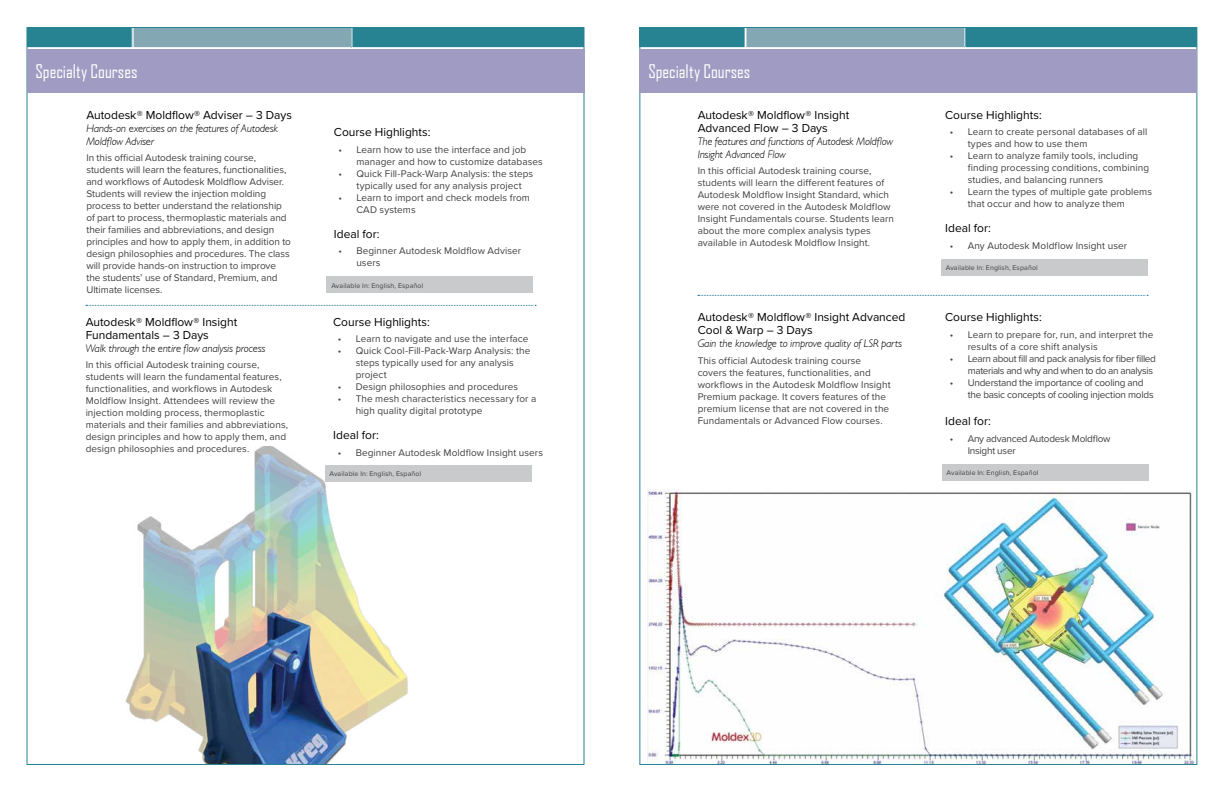
<style>
.page{position:relative;width:1224px;height:792px;background:#fff}
.page>*{position:absolute;margin:0;border:0;box-sizing:border-box;transform-origin:0 0}
.t1{font:18px "Agency FB";color:#fff}
.t2{font:12px/13px "Proxima Nova";color:#000}
.t3{font:italic 300 11px/13px "Humanist 521 BT";color:#000}
.t4{font:10px/12px "Proxima Nova";letter-spacing:.005em;color:#414042}
.t5{font:10px/12px "Proxima Nova";letter-spacing:-.02em;color:#414042}
.t6{font:10px/12px "Proxima Nova";letter-spacing:-.035em;color:#414042;text-align:right}
.t7{font:7px "Proxima Nova";letter-spacing:.02em;color:#414042}
</style>
<div class="page">
<img style="left:647px;top:490px;width:548px;height:273px">
<img style="left:125px;top:447px;width:283px;height:316px">
<svg style="left:29px;top:29px;width:554px;height:19px;background:#5496a4"></svg>
<svg style="left:641px;top:29px;width:554px;height:19px;background:#5496a4"></svg>
<svg style="left:698px;top:295px;width:450px;height:1px"></svg>
<svg style="left:86px;top:305px;width:450px;height:1px"></svg>
<div style="left:325px;top:465px;width:206px;height:17px;background:#c9cacc"></div>
<div style="left:327px;top:277px;width:206px;height:16px;background:#c9cacc"></div>
<div style="left:941px;top:259px;width:207px;height:17px;background:#c9cacc"></div>
<div style="left:942px;top:464px;width:206px;height:17px;background:#c9cacc"></div>
<div style="left:27px;top:49px;width:558px;height:44px;background:#9f9bc2"></div>
<div style="left:639px;top:49px;width:558px;height:44px;background:#9f9bc2"></div>
<h1 class="t1" style="left:36px;top:60px;width:104px">Specialty Courses</h1>
<h1 class="t1" style="left:648px;top:60px;width:104px">Specialty Courses</h1>
<p class="t2" style="left:86px;top:108px;width:207px">Autodesk® Moldflow® Adviser – 3 Days</p>
<p class="t3" style="left:86px;top:121px;width:193px">Hands-on exercises on the features of Autodesk<br>Moldflow Adviser</p>
<p class="t4" style="left:86px;top:152px;width:206px">In this official Autodesk training course, students will learn the features, functionalities, and workflows of Autodesk Moldflow Adviser.<br>Students will review the injection molding process to better understand the relationship of part to process, thermoplastic materials and their families and abbreviations, and design principles and how to apply them, in addition to design philosophies and procedures. The class will provide hands-on instruction to improve the students’ use of Standard, Premium, and Ultimate licenses.</p>
<p class="t2" style="left:86px;top:315px;width:153px">Autodesk® Moldflow® Insight<br>Fundamentals – 3 Days</p>
<p class="t3" style="left:86px;top:341px;width:181px">Walk through the entire flow analysis process</p>
<p class="t4" style="left:86px;top:358px;width:204px">In this official Autodesk training course, students will learn the fundamental features, functionalities, and workflows in Autodesk Moldflow Insight. Attendees will review the injection molding process, thermoplastic materials and their families and abbreviations, design principles and how to apply them, and design philosophies and procedures.</p>
<p class="t2" style="left:334px;top:125px;width:98px">Course Highlights:</p>
<p class="t4" style="left:356px;top:143px;width:188px;text-indent:-18px">• Learn how to use the interface and job manager and how to customize databases</p>
<p class="t4" style="left:356px;top:167px;width:178px;text-indent:-18px">• Quick Fill-Pack-Warp Analysis: the steps typically used for any analysis project</p>
<p class="t4" style="left:356px;top:191px;width:175px;text-indent:-18px">• Learn to import and check models from<br>CAD systems</p>
<p class="t2" style="left:334px;top:227px;width:47px">Ideal for:</p>
<p class="t4" style="left:356px;top:245px;width:166px;text-indent:-18px">• Beginner Autodesk Moldflow Adviser users</p>
<p class="t7" style="left:331px;top:280px;width:93px">Available In: English, Español</p>
<p class="t2" style="left:333px;top:315px;width:98px">Course Highlights:</p>
<p class="t4" style="left:338px;top:332px;width:192px">• Learn to navigate and use the interface</p>
<p class="t4" style="left:356px;top:344px;width:176px;text-indent:-18px">• Quick Cool-Fill-Pack-Warp Analysis: the steps typically used for any analysis project</p>
<p class="t4" style="left:338px;top:380px;width:182px">• Design philosophies and procedures</p>
<p class="t4" style="left:356px;top:392px;width:182px;text-indent:-18px">• The mesh characteristics necessary for a high quality digital prototype</p>
<p class="t2" style="left:333px;top:428px;width:47px">Ideal for:</p>
<p class="t4" style="left:338px;top:446px;width:207px">• Beginner Autodesk Moldflow Insight users</p>
<p class="t7" style="left:329px;top:469px;width:93px">Available In: English, Español</p>
<p class="t2" style="left:698px;top:108px;width:153px">Autodesk® Moldflow® Insight<br>Advanced Flow – 3 Days</p>
<p class="t3" style="left:698px;top:134px;width:197px">The features and functions of Autodesk Moldflow<br>Insight Advanced Flow</p>
<p class="t4" style="left:698px;top:165px;width:198px">In this official Autodesk training course, students will learn the different features of Autodesk Moldflow Insight Standard, which were not covered in the Autodesk Moldflow Insight Fundamentals course. Students learn about the more complex analysis types available in Autodesk Moldflow Insight.</p>
<p class="t2" style="left:698px;top:310px;width:209px">Autodesk® Moldflow® Insight Advanced<br>Cool &amp; Warp – 3 Days</p>
<p class="t3" style="left:698px;top:337px;width:206px">Gain the knowledge to improve quality of LSR parts</p>
<p class="t4" style="left:698px;top:354px;width:194px">This official Autodesk training course covers the features, functionalities, and workflows in the Autodesk Moldflow Insight Premium package. It covers features of the premium license that are not covered in the Fundamentals or Advanced Flow courses.</p>
<p class="t2" style="left:945px;top:108px;width:98px">Course Highlights:</p>
<p class="t4" style="left:968px;top:126px;width:181px;text-indent:-18px">• Learn to create personal databases of all types and how to use them</p>
<p class="t4" style="left:968px;top:150px;width:183px;text-indent:-18px">• Learn to analyze family tools, including finding processing conditions, combining studies, and balancing runners</p>
<p class="t4" style="left:968px;top:186px;width:186px;text-indent:-18px">• Learn the types of multiple gate problems that occur and how to analyze them</p>
<p class="t2" style="left:945px;top:221px;width:47px">Ideal for:</p>
<p class="t4" style="left:950px;top:239px;width:179px">• Any Autodesk Moldflow Insight user</p>
<p class="t7" style="left:946px;top:262px;width:93px">Available In: English, Español</p>
<p class="t2" style="left:945px;top:310px;width:98px">Course Highlights:</p>
<p class="t4" style="left:968px;top:328px;width:187px;text-indent:-18px">• Learn to prepare for, run, and interpret the results of a core shift analysis</p>
<p class="t6" style="left:950px;top:352px;width:208px">• Learn about fill and pack analysis for fiber filled materials and why and when to do an analysis</p>
<p class="t5" style="left:968px;top:376px;width:187px;text-indent:-18px">• Understand the importance of cooling and the basic concepts of cooling injection molds</p>
<p class="t2" style="left:945px;top:414px;width:47px">Ideal for:</p>
<p class="t5" style="left:968px;top:432px;width:144px;text-indent:-18px">• Any advanced Autodesk Moldflow<br>Insight user</p>
<p class="t7" style="left:947px;top:467px;width:93px">Available In: English, Español</p>
</div>
